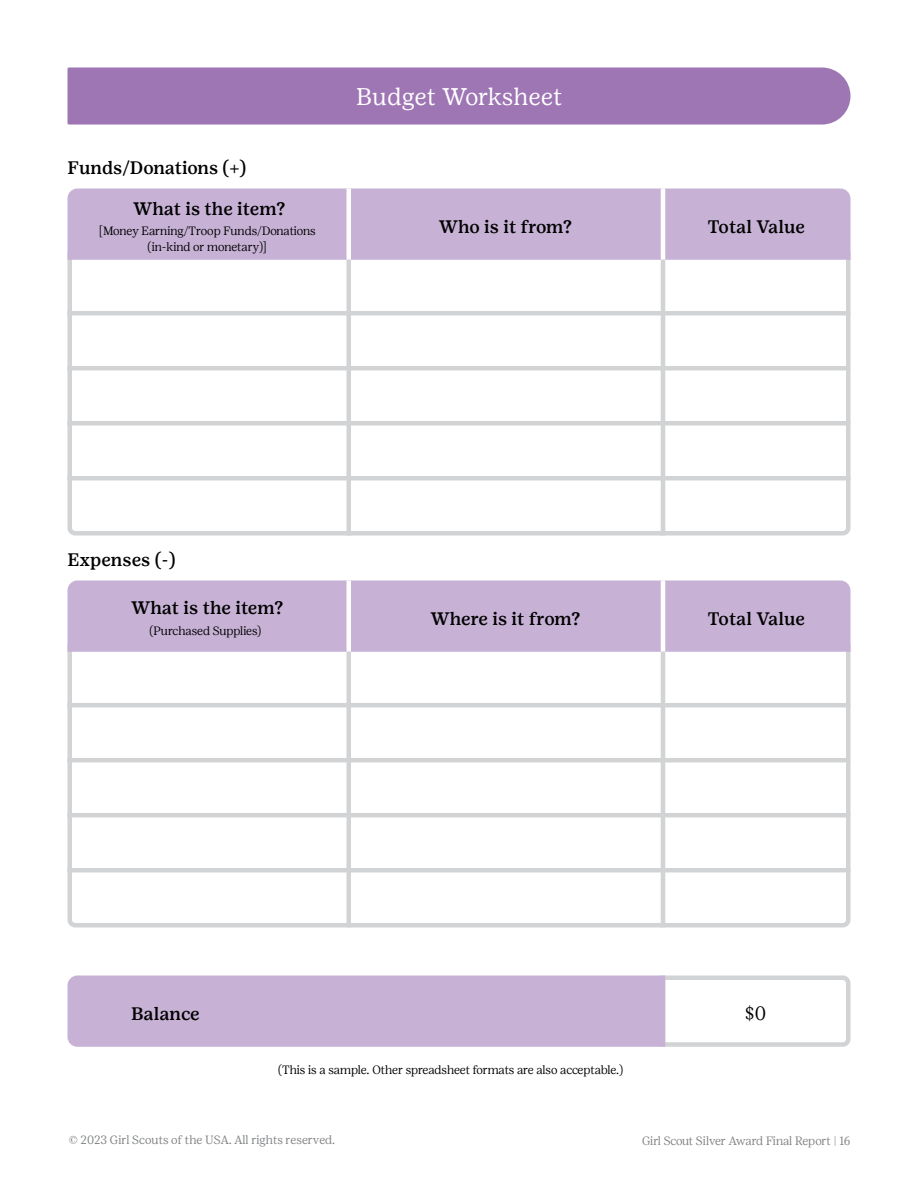
<style>
.page{position:relative;width:918px;height:1188px;background:#fff}
.page>*{position:absolute;margin:0;border:0;box-sizing:border-box;transform-origin:0 0}
.t1{font:24px "Girl Scout Text";color:#fff}
.t2{font:300 19.2px "Girl Scout Display";color:#000}
.t3{font:500 18px "Girl Scout Text";color:#000}
.t4{font:300 12px/16.5px "Girl Scout Display";color:#000;text-align:center}
.t5{font:300 12px "Girl Scout Display";color:#808284}
.t6{font:300 12px "Girl Scout Display";letter-spacing:-.015em;color:#808285}
</style>
<div class="page">
<div style="left:68px;top:67px;width:783px;height:58px;background:#9e76b4"></div>
<svg style="left:67px;top:262px;width:784px;height:274px"></svg>
<svg style="left:67px;top:654px;width:784px;height:274px"></svg>
<svg style="left:668px;top:975px;width:183px;height:72px"></svg>
<div style="left:67px;top:975px;width:601px;height:72px;background:#c7b2d6"></div>
<div style="left:67px;top:188px;width:784px;height:74px;background:#c7b2d6"></div>
<div style="left:67px;top:580px;width:784px;height:74px;background:#c7b2d6"></div>
<div style="left:346px;top:189px;width:5px;height:71px;background:#fff"></div>
<div style="left:346px;top:581px;width:5px;height:71px;background:#fff"></div>
<hr style="left:661px;top:189px;width:4px;height:71px;background:#fff">
<hr style="left:661px;top:581px;width:4px;height:71px;background:#fff">
<div style="left:346px;top:260px;width:5px;height:276px;background:#d1d3d4"></div>
<div style="left:346px;top:652px;width:5px;height:275px;background:#d1d3d4"></div>
<hr style="left:661px;top:260px;width:4px;height:276px;background:#d1d3d4">
<hr style="left:661px;top:652px;width:4px;height:275px;background:#d1d3d4">
<hr style="left:67px;top:311px;width:783px;height:4px;background:#d1d3d4">
<hr style="left:67px;top:703px;width:783px;height:4px;background:#d1d3d4">
<hr style="left:67px;top:366px;width:783px;height:4px;background:#d1d3d4">
<hr style="left:67px;top:758px;width:783px;height:4px;background:#d1d3d4">
<hr style="left:67px;top:421px;width:783px;height:4px;background:#d1d3d4">
<hr style="left:67px;top:813px;width:783px;height:4px;background:#d1d3d4">
<hr style="left:67px;top:476px;width:783px;height:4px;background:#d1d3d4">
<hr style="left:67px;top:868px;width:783px;height:4px;background:#d1d3d4">
<h3 class="t3" style="left:68px;top:156px;width:180px">Funds/Donations (+)</h3>
<h3 class="t3" style="left:133px;top:197px;width:154px">What is the item?</h3>
<p class="t4" style="left:99px;top:222px;width:218px">[Money Earning/Troop Funds/Donations (in-kind or monetary)]</p>
<h1 class="t1" style="left:356px;top:82px;width:208px">Budget Worksheet</h1>
<h3 class="t3" style="left:439px;top:215px;width:135px">Who is it from?</h3>
<h3 class="t3" style="left:68px;top:548px;width:110px">Expenses (-)</h3>
<h3 class="t3" style="left:131px;top:597px;width:154px">What is the item?</h3>
<p class="t4" style="left:149px;top:622px;width:113px">(Purchased Supplies)</p>
<h3 class="t3" style="left:431px;top:607px;width:151px">Where is it from?</h3>
<h3 class="t3" style="left:708px;top:215px;width:99px">Total Value</h3>
<h3 class="t3" style="left:708px;top:607px;width:99px">Total Value</h3>
<h3 class="t3" style="left:131px;top:1002px;width:70px">Balance</h3>
<p class="t4" style="left:278px;top:1061px;width:347px">(This is a sample. Other spreadsheet formats are also acceptable.)</p>
<h2 class="t2" style="left:745px;top:1001px;width:23px">$0</h2>
<p class="t5" style="left:69px;top:1133px;width:268px">© 2023 Girl Scouts of the USA. All rights reserved.</p>
<p class="t6" style="left:642px;top:1134px;width:210px">Girl Scout Silver Award Final Report | 16</p>
</div>
